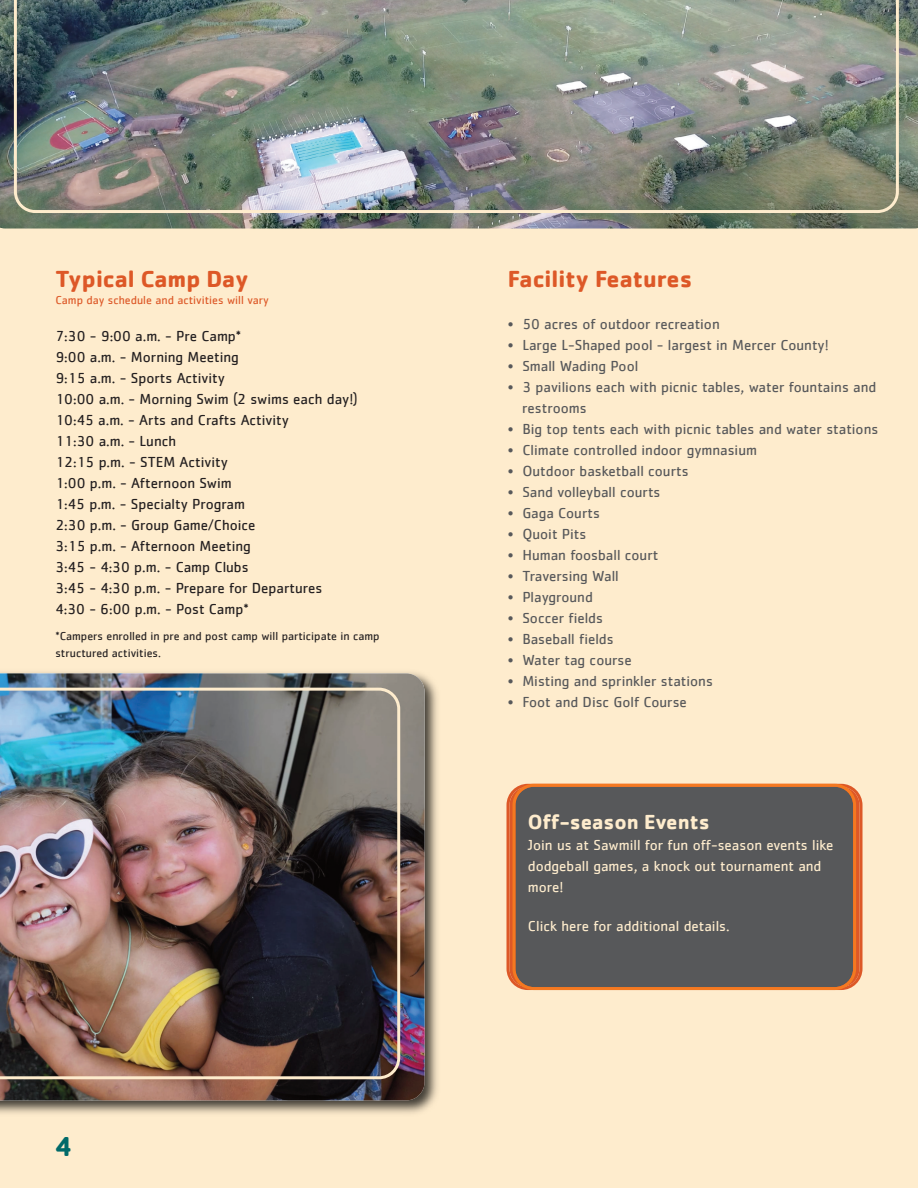
<style>
.page{position:relative;width:918px;height:1188px;background:#feeccd}
.page>*{position:absolute;margin:0;border:0;box-sizing:border-box;transform-origin:0 0}
.t1{font:700 28.35px "Cachet";color:#016a69}
.t2{font:700 24px "Cachet";color:#dd5827}
.t3{font:700 21px "Cachet";color:#feeccd}
.t4{font:15px/21px "Cachet";color:#57585a}
.t5{font:15px/21px "Cachet";color:#231f20}
.t6{font:15px/21px "Cachet";color:#feeccd}
.t7{font:12px/16.5px "Cachet";color:#231f20}
.t8{font:12px "Cachet";color:#dd5827}
</style>
<div class="page">
<img style="left:0;top:0;width:918px;height:229px">
<img style="left:14px;top:0;width:885px;height:213px">
<svg style="left:506px;top:790px;width:357px;height:194px;background:#e26f41"></svg>
<div style="left:512px;top:784px;width:344px;height:206px;background:#57585a"></div>
<img style="left:0;top:672px;width:438px;height:442px">
<img style="left:0;top:673px;width:425px;height:427px">
<img style="left:0;top:688px;width:400px;height:391px">
<p class="t2" style="left:56px;top:264px;width:195px">Typical Camp Day</p>
<p class="t8" style="left:56px;top:294px;width:215px">Camp day schedule and activities will vary</p>
<p class="t5" style="left:56px;top:326px;width:187px">7:30 - 9:00 a.m. - Pre Camp*<br>9:00 a.m. - Morning Meeting<br>9:15 a.m. - Sports Activity</p>
<p class="t5" style="left:56px;top:389px;width:304px">10:00 a.m. - Morning Swim (2 swims each day!)</p>
<p class="t5" style="left:56px;top:410px;width:235px">10:45 a.m. - Arts and Crafts Activity</p>
<p class="t5" style="left:56px;top:431px;width:122px">11:30 a.m. - Lunch</p>
<p class="t5" style="left:56px;top:452px;width:174px">12:15 p.m. - STEM Activity</p>
<p class="t5" style="left:56px;top:473px;width:178px">1:00 p.m. - Afternoon Swim</p>
<p class="t5" style="left:56px;top:494px;width:191px">1:45 p.m. - Specialty Program</p>
<p class="t5" style="left:56px;top:515px;width:202px">2:30 p.m. - Group Game/Choice</p>
<p class="t5" style="left:56px;top:536px;width:269px">3:15 p.m. - Afternoon Meeting<br>3:45 - 4:30 p.m. - Camp Clubs<br>3:45 - 4:30 p.m. - Prepare for Departures<br>4:30 - 6:00 p.m. - Post Camp*</p>
<p class="t7" style="left:56px;top:628px;width:326px">*Campers enrolled in pre and post camp will participate in camp structured activities.</p>
<p class="t1" style="left:55px;top:1128px;width:20px">4</p>
<p class="t2" style="left:508px;top:264px;width:186px">Facility Features</p>
<p class="t4" style="left:508px;top:315px;width:213px">• 50 acres of outdoor recreation</p>
<p class="t4" style="left:508px;top:336px;width:322px">• Large L-Shaped pool - largest in Mercer County!</p>
<p class="t4" style="left:508px;top:357px;width:132px">• Small Wading Pool</p>
<p class="t4" style="left:522px;top:378px;width:356px;text-indent:-14px">• 3 pavilions each with picnic tables, water fountains and restrooms</p>
<p class="t4" style="left:508px;top:420px;width:372px">• Big top tents each with picnic tables and water stations</p>
<p class="t4" style="left:508px;top:441px;width:251px">• Climate controlled indoor gymnasium</p>
<p class="t4" style="left:508px;top:462px;width:182px">• Outdoor basketball courts</p>
<p class="t4" style="left:508px;top:483px;width:154px">• Sand volleyball courts</p>
<p class="t4" style="left:508px;top:504px;width:94px">• Gaga Courts</p>
<p class="t4" style="left:508px;top:525px;width:80px">• Quoit Pits</p>
<p class="t4" style="left:508px;top:546px;width:152px">• Human foosball court</p>
<p class="t4" style="left:508px;top:567px;width:112px">• Traversing Wall</p>
<p class="t4" style="left:508px;top:588px;width:86px">• Playground</p>
<p class="t4" style="left:508px;top:609px;width:97px">• Soccer fields</p>
<p class="t4" style="left:508px;top:630px;width:107px">• Baseball fields</p>
<p class="t4" style="left:508px;top:651px;width:125px">• Water tag course</p>
<p class="t4" style="left:508px;top:672px;width:206px">• Misting and sprinkler stations</p>
<p class="t4" style="left:508px;top:693px;width:180px">• Foot and Disc Golf Course</p>
<p class="t3" style="left:528px;top:808px;width:183px">Off-season Events</p>
<p class="t6" style="left:528px;top:835px;width:307px">Join us at Sawmill for fun off-season events like dodgeball games, a knock out tournament and more!</p>
<p class="t6" style="left:528px;top:916px;width:203px">Click here for additional details.</p>
</div>
